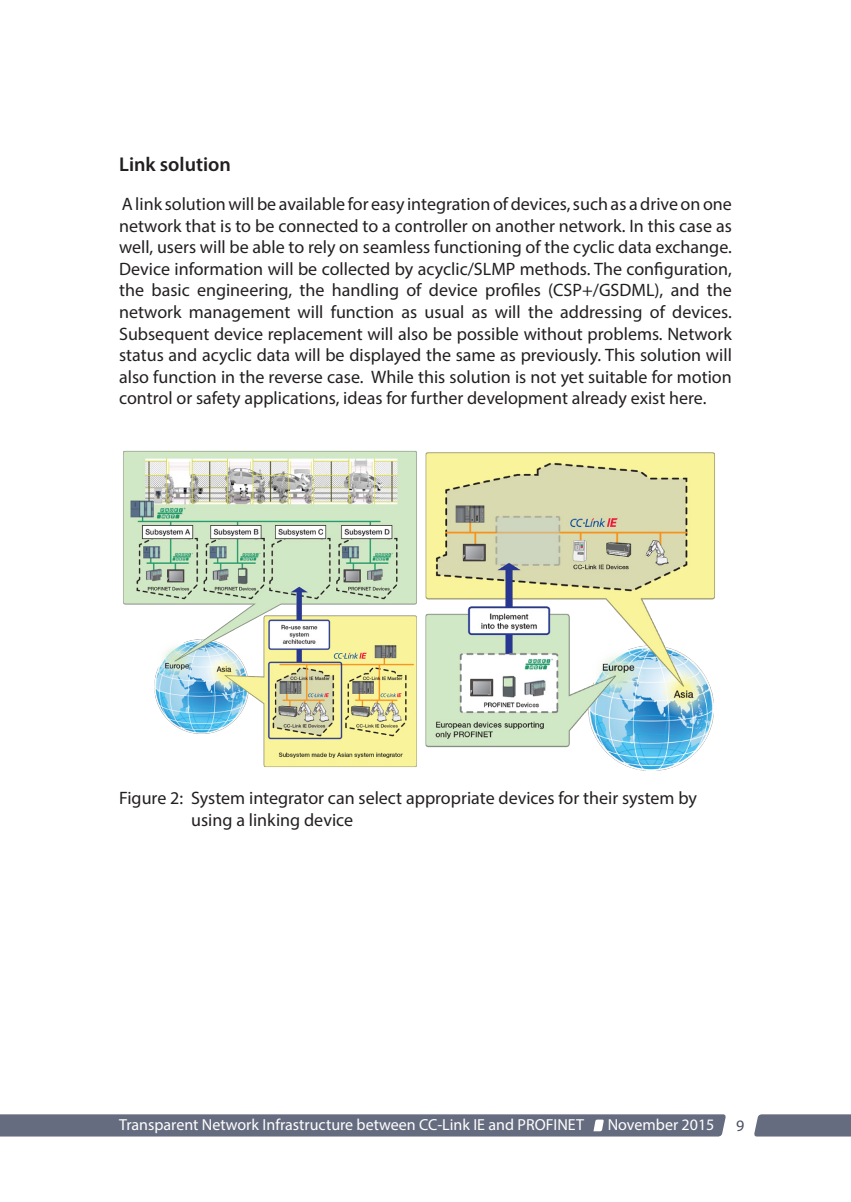
<style>
.page{position:relative;width:851px;height:1202px;background:#fff}
.page>*{position:absolute;margin:0;border:0;box-sizing:border-box;transform-origin:0 0}
.Head_15_18_black{font:600 20px "Myriad Pro";color:#231f20}
.t1{font:18px/21.6px "Myriad Pro";color:#231f20;text-align:justify}
.t2{font:16px "Myriad Pro";color:#fff}
.t3{font:16px "Myriad Pro";color:#4a5063}
</style>
<div class="page">
<img style="left:425px;top:452px;width:290px;height:319px">
<img style="left:123px;top:450px;width:294px;height:317px">
<svg style="left:754px;top:1114px;width:96px;height:22px;background:#6b7183"></svg>
<div style="left:0;top:1114px;width:726px;height:22px;background:#666c7f"></div>
<p class="Head_15_18_black" style="left:119px;top:152px;width:113px">Link solution</p>
<p class="t1" style="left:119px;top:193px;width:614px">A link solution will be available for easy integration of devices, such as a drive on one network that is to be connected to a controller on another network. In this case as well, users will be able to rely on seamless functioning of the cyclic data exchange.<br>Device information will be collected by acyclic/SLMP methods. The configuration, the basic engineering, the handling of device profiles (CSP+/GSDML), and the network management will function as usual as will the addressing of devices.<br>Subsequent device replacement will also be possible without problems. Network status and acyclic data will be displayed the same as previously. This solution will also function in the reverse case. While this solution is not yet suitable for motion control or safety applications, ideas for further development already exist here.</p>
<p class="t1" style="left:191px;top:787px;width:507px;text-indent:-72px">Figure 2: System integrator can select appropriate devices for their system by using a linking device</p>
<p class="t2" style="left:119px;top:1115px;width:466px">Transparent Network Infrastructure between CC-Link IE and PROFINET</p>
<p class="t2" style="left:607px;top:1115px;width:108px">November 2015</p>
<p class="t3" style="left:736px;top:1116px;width:10px">9</p>
</div>
